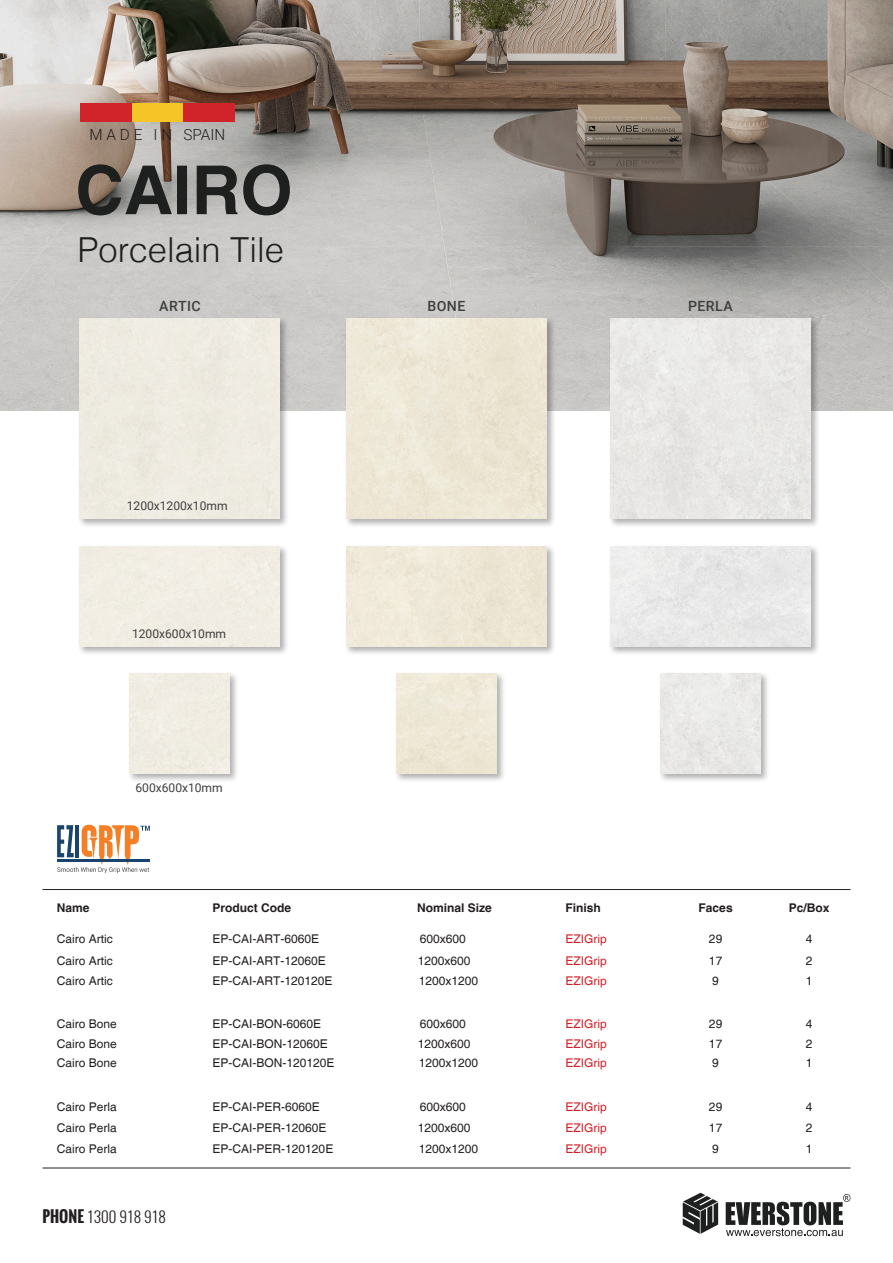
<style>
.page{position:relative;width:893px;height:1263px;background:#fff}
.page>*{position:absolute;margin:0;border:0;box-sizing:border-box;transform-origin:0 0}
.t1{font:700 67.5px "Helvetica";color:#1e1f1f}
.t2{font:300 34.5px "Helvetica";color:#1e1f1f}
.t3{font:300 15.45px "Oswald";color:#231f20}
.MADE_IN_ITALY{font:300 15.3px "Roboto";color:#1e1f1f}
.PRODUCT_COLOUR{font:500 14.1px "Roboto";letter-spacing:.035em;color:#3e3e3f}
.t4{font:12px "Helvetica";color:#231f20}
.t5{font:12px "Helvetica";color:#d1232a}
.t6{font:700 12px "Helvetica";color:#231f20}
.BODY_COPY{font:12px "Roboto";color:#3e3e3f}
.s1{font-weight:700}
</style>
<div class="page">
<svg style="left:683px;top:1193px;width:167px;height:43px"></svg>
<hr style="left:43px;top:1167px;width:807px;height:1px;background:#231f20">
<hr style="left:43px;top:889px;width:807px;height:1px;background:#231f20">
<img style="left:0;top:0;width:893px;height:410px">
<div style="left:80px;top:103px;width:52px;height:19px;background:#d1232a"></div>
<div style="left:132px;top:103px;width:51px;height:19px;background:#f5c426"></div>
<div style="left:183px;top:103px;width:52px;height:19px;background:#d1232a"></div>
<div style="left:78px;top:316px;width:211px;height:212px;background:#231f20;opacity:.35"></div>
<div style="left:80px;top:318px;width:200px;height:201px;background:#eeebe1"></div>
<div style="left:344px;top:316px;width:212px;height:212px;background:#231f20;opacity:.35"></div>
<img style="left:346px;top:318px;width:200px;height:201px">
<div style="left:608px;top:316px;width:212px;height:212px;background:#231f20;opacity:.35"></div>
<div style="left:610px;top:318px;width:200px;height:201px;background:#e9e7e5"></div>
<div style="left:78px;top:544px;width:211px;height:112px;background:#231f20;opacity:.35"></div>
<div style="left:80px;top:546px;width:200px;height:100px;background:#f1ede4"></div>
<div style="left:344px;top:544px;width:212px;height:112px;background:#231f20;opacity:.35"></div>
<img style="left:346px;top:546px;width:200px;height:100px">
<div style="left:608px;top:544px;width:212px;height:112px;background:#231f20;opacity:.35"></div>
<div style="left:610px;top:546px;width:200px;height:100px;background:#e9e9e9"></div>
<div style="left:128px;top:672px;width:111px;height:111px;background:#231f20;opacity:.35"></div>
<div style="left:130px;top:674px;width:100px;height:100px;background:#f0ede3"></div>
<div style="left:394px;top:672px;width:112px;height:111px;background:#231f20;opacity:.35"></div>
<img style="left:396px;top:674px;width:100px;height:100px">
<div style="left:658px;top:672px;width:112px;height:111px;background:#231f20;opacity:.35"></div>
<div style="left:660px;top:674px;width:100px;height:100px;background:#eae9e7"></div>
<svg style="left:57px;top:825px;width:93px;height:48px"></svg>
<p class="MADE_IN_ITALY" style="left:90px;top:124px;width:137px">M A D E I N SPAIN</p>
<p class="t1" style="left:75px;top:149px;width:219px">CAIRO</p>
<p class="t2" style="left:78px;top:222px;width:208px">Porcelain Tile</p>
<p class="PRODUCT_COLOUR" style="left:159px;top:296px;width:43px">ARTIC</p>
<p class="PRODUCT_COLOUR" style="left:427px;top:296px;width:40px">BONE</p>
<p class="PRODUCT_COLOUR" style="left:688px;top:296px;width:46px">PERLA</p>
<p class="BODY_COPY" style="left:127px;top:497px;width:102px">1200x1200x10mm</p>
<p class="BODY_COPY" style="left:132px;top:626px;width:96px">1200x600x10mm</p>
<p class="BODY_COPY" style="left:135px;top:779px;width:89px">600x600x10mm</p>
<p class="t6" style="left:57px;top:900px;width:34px">Name</p>
<p class="t6" style="left:213px;top:900px;width:80px">Product Code</p>
<p class="t6" style="left:417px;top:900px;width:76px">Nominal Size</p>
<p class="t6" style="left:566px;top:900px;width:37px">Finish</p>
<p class="t6" style="left:699px;top:900px;width:36px">Faces</p>
<p class="t6" style="left:789px;top:900px;width:42px">Pc/Box</p>
<p class="t4" style="left:57px;top:932px;width:58px">Cairo Artic</p>
<p class="t4" style="left:213px;top:932px;width:108px">EP-CAI-ART-6060E</p>
<p class="t4" style="left:420px;top:932px;width:48px">600x600</p>
<p class="t5" style="left:566px;top:932px;width:43px">EZIGrip</p>
<p class="t4" style="left:709px;top:932px;width:15px">29</p>
<p class="t4" style="left:806px;top:932px;width:8px">4</p>
<p class="t4" style="left:57px;top:953px;width:58px">Cairo Artic</p>
<p class="t4" style="left:213px;top:953px;width:115px">EP-CAI-ART-12060E</p>
<p class="t4" style="left:418px;top:953px;width:54px">1200x600</p>
<p class="t5" style="left:566px;top:953px;width:43px">EZIGrip</p>
<p class="t4" style="left:709px;top:953px;width:15px">17</p>
<p class="t4" style="left:806px;top:953px;width:8px">2</p>
<p class="t4" style="left:57px;top:974px;width:58px">Cairo Artic</p>
<p class="t4" style="left:213px;top:974px;width:122px">EP-CAI-ART-120120E</p>
<p class="t4" style="left:419px;top:974px;width:61px">1200x1200</p>
<p class="t5" style="left:566px;top:974px;width:43px">EZIGrip</p>
<p class="t4" style="left:712px;top:974px;width:8px">9</p>
<p class="t4" style="left:806px;top:974px;width:8px">1</p>
<p class="t4" style="left:57px;top:1017px;width:62px">Cairo Bone</p>
<p class="t4" style="left:213px;top:1017px;width:110px">EP-CAI-BON-6060E</p>
<p class="t4" style="left:420px;top:1017px;width:48px">600x600</p>
<p class="t5" style="left:566px;top:1017px;width:43px">EZIGrip</p>
<p class="t4" style="left:709px;top:1017px;width:15px">29</p>
<p class="t4" style="left:806px;top:1017px;width:8px">4</p>
<p class="t4" style="left:57px;top:1036px;width:62px">Cairo Bone</p>
<p class="t4" style="left:213px;top:1036px;width:117px">EP-CAI-BON-12060E</p>
<p class="t4" style="left:418px;top:1036px;width:54px">1200x600</p>
<p class="t5" style="left:566px;top:1036px;width:43px">EZIGrip</p>
<p class="t4" style="left:709px;top:1036px;width:15px">17</p>
<p class="t4" style="left:806px;top:1036px;width:8px">2</p>
<p class="t4" style="left:57px;top:1056px;width:62px">Cairo Bone</p>
<p class="t4" style="left:213px;top:1056px;width:124px">EP-CAI-BON-120120E</p>
<p class="t4" style="left:419px;top:1056px;width:61px">1200x1200</p>
<p class="t5" style="left:566px;top:1056px;width:43px">EZIGrip</p>
<p class="t4" style="left:712px;top:1056px;width:8px">9</p>
<p class="t4" style="left:806px;top:1056px;width:8px">1</p>
<p class="t4" style="left:57px;top:1100px;width:62px">Cairo Perla</p>
<p class="t4" style="left:213px;top:1100px;width:109px">EP-CAI-PER-6060E</p>
<p class="t4" style="left:420px;top:1100px;width:48px">600x600</p>
<p class="t5" style="left:566px;top:1100px;width:43px">EZIGrip</p>
<p class="t4" style="left:709px;top:1100px;width:15px">29</p>
<p class="t4" style="left:806px;top:1100px;width:8px">4</p>
<p class="t4" style="left:57px;top:1121px;width:62px">Cairo Perla</p>
<p class="t4" style="left:213px;top:1121px;width:116px">EP-CAI-PER-12060E</p>
<p class="t4" style="left:418px;top:1121px;width:54px">1200x600</p>
<p class="t5" style="left:566px;top:1121px;width:43px">EZIGrip</p>
<p class="t4" style="left:709px;top:1121px;width:15px">17</p>
<p class="t4" style="left:806px;top:1121px;width:8px">2</p>
<p class="t4" style="left:57px;top:1142px;width:62px">Cairo Perla</p>
<p class="t4" style="left:213px;top:1142px;width:122px">EP-CAI-PER-120120E</p>
<p class="t4" style="left:419px;top:1142px;width:61px">1200x1200</p>
<p class="t5" style="left:566px;top:1142px;width:43px">EZIGrip</p>
<p class="t4" style="left:712px;top:1142px;width:8px">9</p>
<p class="t4" style="left:806px;top:1142px;width:8px">1</p>
<p class="t3" style="left:43px;top:1206px;width:125px"><span class="s1">PHONE</span> 1300 918 918</p>
</div>
